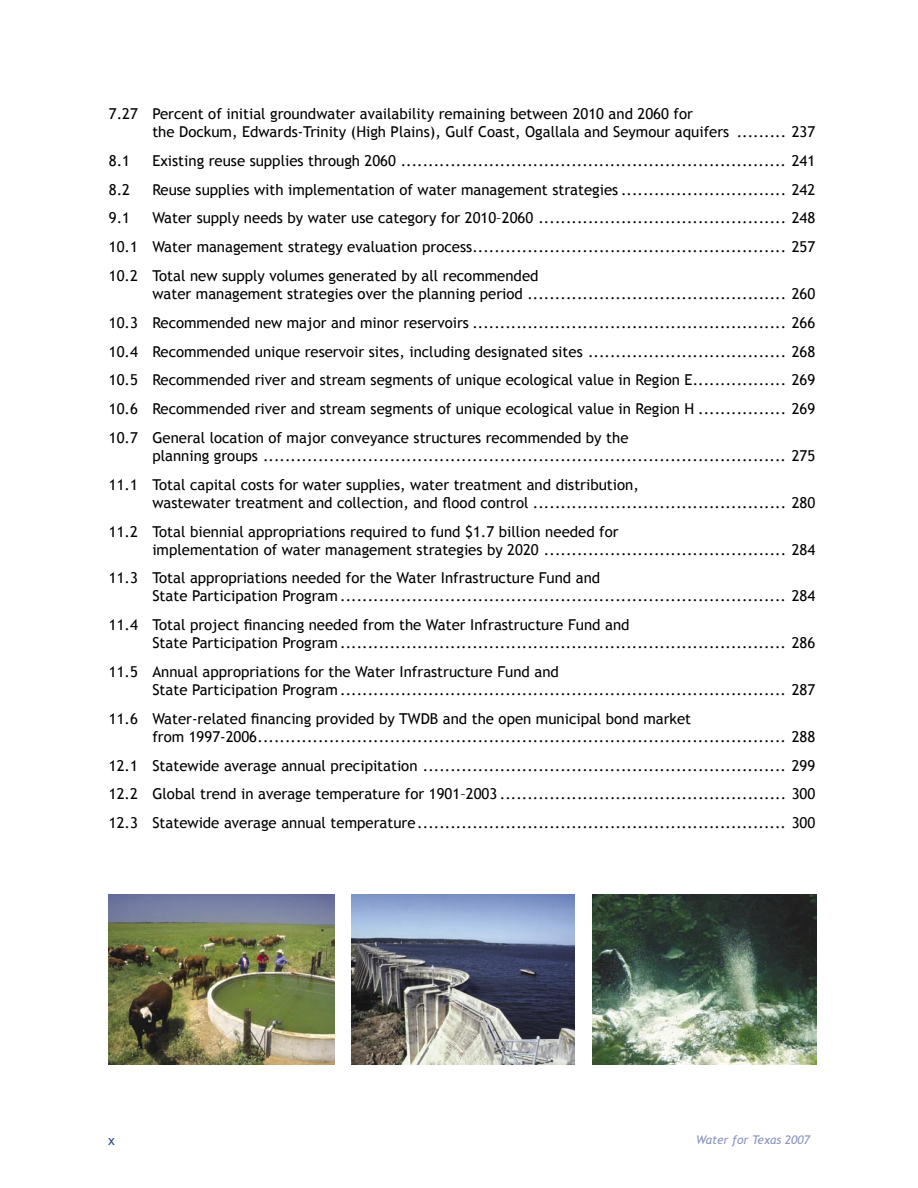
<style>
.page{position:relative;width:918px;height:1188px;background:#fff}
.page>*{position:absolute;margin:0;border:0;box-sizing:border-box;transform-origin:0 0}
._1_toc_figures{font:15px/18px "Trebuchet MS";color:#000}
.t1{font:13.5px "Trebuchet MS";color:#324e8b}
.t2{font:italic 12px "Trebuchet MS";color:#8b95bd}
</style>
<div class="page">
<img style="left:109px;top:895px;width:226px;height:170px">
<img style="left:352px;top:895px;width:223px;height:170px">
<img style="left:593px;top:895px;width:224px;height:170px">
<p class="_1_toc_figures" style="left:152px;top:105px;width:664px;text-indent:-44px">7.27 Percent of initial groundwater availability remaining between 2010 and 2060 for<br>the Dockum, Edwards-Trinity (High Plains), Gulf Coast, Ogallala and Seymour aquifers ......... 237</p>
<p class="_1_toc_figures" style="left:109px;top:152px;width:23px">8.1</p>
<p class="_1_toc_figures" style="left:152px;top:152px;width:664px">Existing reuse supplies through 2060 ...................................................................... 241</p>
<p class="_1_toc_figures" style="left:109px;top:181px;width:23px">8.2</p>
<p class="_1_toc_figures" style="left:152px;top:181px;width:664px">Reuse supplies with implementation of water management strategies .............................. 242</p>
<p class="_1_toc_figures" style="left:109px;top:209px;width:23px">9.1</p>
<p class="_1_toc_figures" style="left:152px;top:209px;width:664px">Water supply needs by water use category for 2010–2060 ............................................. 248</p>
<p class="_1_toc_figures" style="left:109px;top:238px;width:708px">10.1 Water management strategy evaluation process ......................................................... 257</p>
<p class="_1_toc_figures" style="left:152px;top:267px;width:664px;text-indent:-44px">10.2 Total new supply volumes generated by all recommended<br>water management strategies over the planning period ............................................... 260</p>
<p class="_1_toc_figures" style="left:109px;top:314px;width:708px">10.3 Recommended new major and minor reservoirs ......................................................... 266</p>
<p class="_1_toc_figures" style="left:109px;top:343px;width:708px">10.4 Recommended unique reservoir sites, including designated sites .................................... 268</p>
<p class="_1_toc_figures" style="left:109px;top:371px;width:708px">10.5 Recommended river and stream segments of unique ecological value in Region E ................. 269</p>
<p class="_1_toc_figures" style="left:109px;top:400px;width:708px">10.6 Recommended river and stream segments of unique ecological value in Region H ................ 269</p>
<p class="_1_toc_figures" style="left:152px;top:429px;width:664px;text-indent:-44px">10.7 General location of major conveyance structures recommended by the<br>planning groups ............................................................................................... 275</p>
<p class="_1_toc_figures" style="left:152px;top:476px;width:664px;text-indent:-44px">11.1 Total capital costs for water supplies, water treatment and distribution,<br>wastewater treatment and collection, and flood control .............................................. 280</p>
<p class="_1_toc_figures" style="left:152px;top:523px;width:664px;text-indent:-44px">11.2 Total biennial appropriations required to fund $1.7 billion needed for<br>implementation of water management strategies by 2020 ............................................ 284</p>
<p class="_1_toc_figures" style="left:152px;top:569px;width:664px;text-indent:-44px">11.3 Total appropriations needed for the Water Infrastructure Fund and<br>State Participation Program ................................................................................. 284</p>
<p class="_1_toc_figures" style="left:152px;top:616px;width:664px;text-indent:-44px">11.4 Total project financing needed from the Water Infrastructure Fund and<br>State Participation Program ................................................................................. 286</p>
<p class="_1_toc_figures" style="left:152px;top:663px;width:664px;text-indent:-44px">11.5 Annual appropriations for the Water Infrastructure Fund and<br>State Participation Program ................................................................................. 287</p>
<p class="_1_toc_figures" style="left:152px;top:710px;width:664px;text-indent:-44px">11.6 Water-related financing provided by TWDB and the open municipal bond market<br>from 1997-2006 ................................................................................................ 288</p>
<p class="_1_toc_figures" style="left:109px;top:757px;width:708px">12.1 Statewide average annual precipitation .................................................................. 299</p>
<p class="_1_toc_figures" style="left:109px;top:785px;width:708px">12.2 Global trend in average temperature for 1901–2003 .................................................... 300</p>
<p class="_1_toc_figures" style="left:109px;top:814px;width:708px">12.3 Statewide average annual temperature ................................................................... 300</p>
<p class="t1" style="left:108px;top:1133px;width:8px">x</p>
<p class="t2" style="left:696px;top:1133px;width:115px">Water for Texas 2007</p>
</div>
